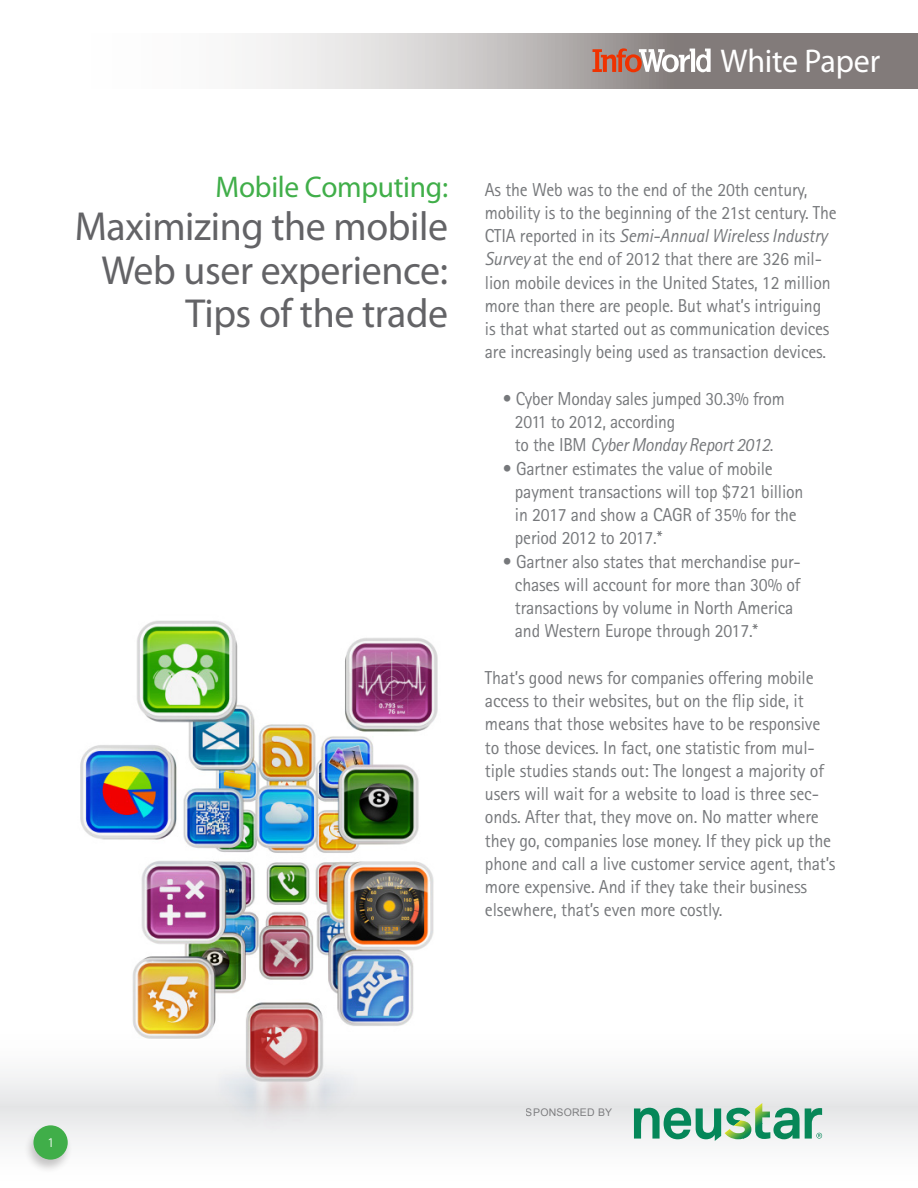
<style>
.page{position:relative;width:918px;height:1188px;background:#fff}
.page>*{position:absolute;margin:0;border:0;box-sizing:border-box;transform-origin:0 0}
.t1{font:40.65px/43.5px "Myriad Pro";letter-spacing:-.01em;color:#636366;text-align:right}
.t2{font:33px "Myriad Pro";letter-spacing:-.01em;color:#fff}
.t3{font:30px "Myriad Pro";letter-spacing:-.01em;color:#40ae49}
.t4{font:18.75px/23.2px "Rotis Sans Serif";letter-spacing:-.01em;color:#76787b;scale:.95 1}
.t5{font:18.75px/23.2px "Rotis Sans Serif";letter-spacing:-.01em;color:#76787b;scale:.96 1}
.t6{font:18.75px/23.2px "Rotis Sans Serif";letter-spacing:-.01em;color:#76787b;scale:.94 1}
.t7{font:300 13.8px "Rotis Sans Serif";color:#fff;scale:1.06 1}
.t8{font:10.5px "Arial";letter-spacing:.02em;color:#636366}
.s1{font-style:italic}
</style>
<div class="page">
<div style="left:0;top:1026px;width:918px;height:82px;background:linear-gradient(to bottom,#fff,#e8e8ea)"></div>
<div style="left:0;top:1106px;width:918px;height:82px;background:linear-gradient(to bottom,#e7e7e9,#fff)"></div>
<svg style="left:634px;top:1103px;width:188px;height:38px;background:#8dc2aa"></svg>
<svg style="left:256px;top:33px;width:662px;height:55px;background:#b1adac"></svg>
<svg style="left:592px;top:48px;width:119px;height:24px"></svg>
<img style="left:0;top:620px;width:556px;height:538px">
<div style="left:23px;top:1124px;width:50px;height:50px;background:#231f20;opacity:.25"></div>
<div style="left:33px;top:1125px;width:35px;height:35px;background:#40ae49;border-radius:50%"></div>
<h2 class="t2" style="left:721px;top:41px;width:161px">White Paper</h2>
<h3 class="t3" style="left:216px;top:168px;width:234px">Mobile Computing:</h3>
<h1 class="t1" style="left:75px;top:204px;width:375px">Maximizing the mobile<br>Web user experience:<br>Tips of the trade</h1>
<p class="t4" style="left:485px;top:178px;width:372px">As the Web was to the end of the 20th century, mobility is to the beginning of the 21st century. The CTIA reported in its <span class="s1">Semi-Annual Wireless Industry Survey</span> at the end of 2012 that there are 326 mil&shy;lion mobile devices in the United States, 12 million more than there are people. But what’s intriguing<br>is that what started out as communication devices are increasingly being used as transaction devices.</p>
<p class="t6" style="left:515px;top:387px;width:289px;text-indent:-12px">• Cyber Monday sales jumped 30.3% from<br>2011 to 2012, according<br>to the IBM <span class="s1">Cyber Monday Report 2012</span>.</p>
<p class="t4" style="left:515px;top:457px;width:305px;text-indent:-12px">• Gartner estimates the value of mobile payment transactions will top $721 billion in 2017 and show a CAGR of 35% for the period 2012 to 2017.*</p>
<p class="t4" style="left:515px;top:550px;width:302px;text-indent:-12px">• Gartner also states that merchandise pur&shy;chases will account for more than 30% of transactions by volume in North America and Western Europe through 2017.*</p>
<p class="t5" style="left:485px;top:666px;width:367px">That’s good news for companies offering mobile access to their websites, but on the flip side, it means that those websites have to be responsive to those devices. In fact, one statistic from mul&shy;tiple studies stands out: The longest a majority of users will wait for a website to load is three sec&shy;onds. After that, they move on. No matter where they go, companies lose money. If they pick up the phone and call a live customer service agent, that’s more expensive. And if they take their business elsewhere, that’s even more costly.</p>
<p class="t7" style="left:47px;top:1134px;width:8px">1</p>
<p class="t8" style="left:526px;top:1107px;width:88px">SPONSORED BY</p>
</div>
